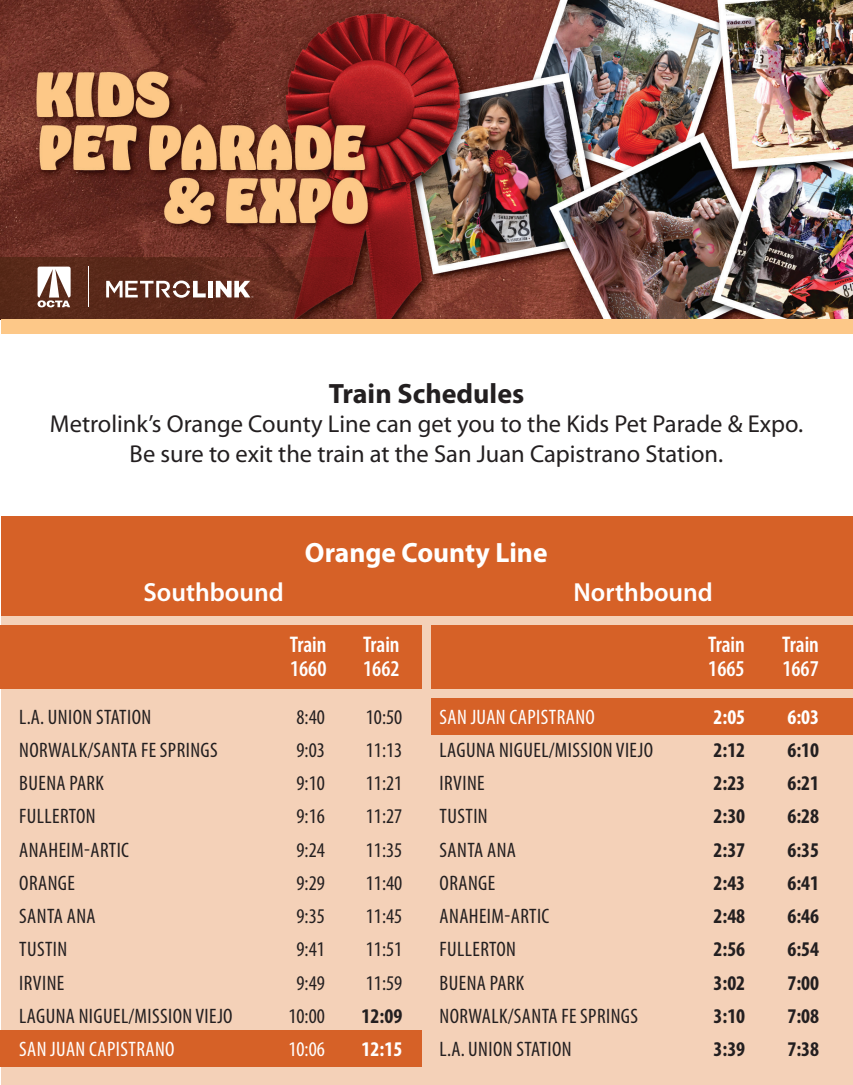
<style>
.page{position:relative;width:853px;height:1085px;background:#fff}
.page>*{position:absolute;margin:0;border:0;box-sizing:border-box;transform-origin:0 0}
.t1{font:700 28px "Myriad Pro";color:#fff}
.t2{font:700 28px "Myriad Pro";color:#231f20}
.t3{font:600 26.25px "Myriad Pro";color:#fff}
.t4{font:24.5px/29.8px "Myriad Pro";color:#231f20;text-align:center}
.t5{font:600 condensed 22.75px/24.5px "Myriad Pro";color:#fff}
.t6{font:condensed 21px "Myriad Pro";letter-spacing:.02em;color:#231f20}
.t7{font:700 condensed 21px "Myriad Pro";color:#231f20}
.t8{font:condensed 21px "Myriad Pro";letter-spacing:.02em;color:#fff}
.t9{font:700 condensed 21px "Myriad Pro";color:#fff}
</style>
<div class="page">
<div style="left:1px;top:527px;width:851px;height:558px;background:#f4d1b8"></div>
<div style="left:1px;top:516px;width:851px;height:100px;background:#d66127"></div>
<div style="left:0;top:625px;width:421px;height:63px;background:#d66127"></div>
<div style="left:431px;top:625px;width:421px;height:63px;background:#d66127"></div>
<div style="left:0;top:1031px;width:421px;height:36px;background:#d66127"></div>
<div style="left:431px;top:698px;width:421px;height:37px;background:#d66127"></div>
<img style="left:0;top:0;width:852px;height:319px">
<div style="left:2px;top:319px;width:850px;height:15px;background:#fdc888"></div>
<svg style="left:0;top:257px;width:381px;height:62px;fill:#5d291a"></svg>
<svg style="left:37px;top:267px;width:34px;height:40px"></svg>
<hr style="left:88px;top:266px;width:1px;height:41px;background:#fff">
<div style="left:208px;top:281px;width:5px;height:16px;background:#fff"></div>
<svg style="left:106px;top:281px;width:100px;height:17px"></svg>
<svg style="left:216px;top:281px;width:37px;height:16px"></svg>
<h1 class="t2" style="left:328px;top:375px;width:197px">Train Schedules</h1>
<p class="t4" style="left:50px;top:409px;width:754px">Metrolink’s Orange County Line can get you to the Kids Pet Parade &amp; Expo.<br>Be sure to exit the train at the San Juan Capistrano Station.</p>
<h1 class="t1" style="left:305px;top:534px;width:244px">Orange County Line</h1>
<p class="t3" style="left:143px;top:576px;width:142px">Southbound</p>
<p class="t3" style="left:573px;top:576px;width:141px">Northbound</p>
<p class="t5" style="left:290px;top:631px;width:38px">Train<br>1660</p>
<p class="t5" style="left:708px;top:631px;width:38px">Train<br>1665</p>
<p class="t5" style="left:363px;top:631px;width:38px">Train<br>1662</p>
<p class="t5" style="left:782px;top:631px;width:38px">Train<br>1667</p>
<p class="t6" style="left:19px;top:704px;width:133px">L.A. UNION STATION</p>
<p class="t6" style="left:296px;top:704px;width:30px">8:40</p>
<p class="t6" style="left:366px;top:704px;width:38px">10:50</p>
<p class="t6" style="left:19px;top:737px;width:200px">NORWALK/SANTA FE SPRINGS</p>
<p class="t6" style="left:296px;top:737px;width:30px">9:03</p>
<p class="t6" style="left:366px;top:737px;width:38px">11:13</p>
<p class="t6" style="left:19px;top:771px;width:86px">BUENA PARK</p>
<p class="t6" style="left:296px;top:771px;width:30px">9:10</p>
<p class="t6" style="left:366px;top:771px;width:38px">11:21</p>
<p class="t6" style="left:19px;top:804px;width:78px">FULLERTON</p>
<p class="t6" style="left:296px;top:804px;width:30px">9:16</p>
<p class="t6" style="left:366px;top:804px;width:38px">11:27</p>
<p class="t6" style="left:19px;top:837px;width:111px">ANAHEIM-ARTIC</p>
<p class="t6" style="left:296px;top:837px;width:30px">9:24</p>
<p class="t6" style="left:366px;top:837px;width:38px">11:35</p>
<p class="t6" style="left:19px;top:870px;width:57px">ORANGE</p>
<p class="t6" style="left:296px;top:870px;width:30px">9:29</p>
<p class="t6" style="left:366px;top:870px;width:38px">11:40</p>
<p class="t6" style="left:19px;top:903px;width:78px">SANTA ANA</p>
<p class="t6" style="left:296px;top:903px;width:30px">9:35</p>
<p class="t6" style="left:366px;top:903px;width:38px">11:45</p>
<p class="t6" style="left:19px;top:937px;width:50px">TUSTIN</p>
<p class="t6" style="left:296px;top:937px;width:30px">9:41</p>
<p class="t6" style="left:366px;top:937px;width:38px">11:51</p>
<p class="t6" style="left:19px;top:970px;width:47px">IRVINE</p>
<p class="t6" style="left:296px;top:970px;width:30px">9:49</p>
<p class="t6" style="left:366px;top:970px;width:38px">11:59</p>
<p class="t6" style="left:19px;top:1003px;width:215px">LAGUNA NIGUEL/MISSION VIEJO</p>
<p class="t6" style="left:288px;top:1003px;width:38px">10:00</p>
<p class="t7" style="left:361px;top:1003px;width:42px">12:09</p>
<p class="t8" style="left:19px;top:1036px;width:157px">SAN JUAN CAPISTRANO</p>
<p class="t8" style="left:288px;top:1036px;width:38px">10:06</p>
<p class="t9" style="left:361px;top:1036px;width:42px">12:15</p>
<p class="t8" style="left:439px;top:704px;width:157px">SAN JUAN CAPISTRANO</p>
<p class="t9" style="left:713px;top:704px;width:33px">2:05</p>
<p class="t9" style="left:787px;top:704px;width:33px">6:03</p>
<p class="t6" style="left:439px;top:737px;width:215px">LAGUNA NIGUEL/MISSION VIEJO</p>
<p class="t7" style="left:713px;top:737px;width:33px">2:12</p>
<p class="t7" style="left:787px;top:737px;width:33px">6:10</p>
<p class="t6" style="left:439px;top:771px;width:47px">IRVINE</p>
<p class="t7" style="left:713px;top:770px;width:33px">2:23</p>
<p class="t7" style="left:787px;top:770px;width:33px">6:21</p>
<p class="t6" style="left:439px;top:804px;width:50px">TUSTIN</p>
<p class="t7" style="left:713px;top:803px;width:33px">2:30</p>
<p class="t7" style="left:787px;top:803px;width:33px">6:28</p>
<p class="t6" style="left:439px;top:837px;width:78px">SANTA ANA</p>
<p class="t7" style="left:713px;top:837px;width:33px">2:37</p>
<p class="t7" style="left:787px;top:837px;width:33px">6:35</p>
<p class="t6" style="left:439px;top:870px;width:57px">ORANGE</p>
<p class="t7" style="left:713px;top:870px;width:33px">2:43</p>
<p class="t7" style="left:787px;top:870px;width:33px">6:41</p>
<p class="t6" style="left:439px;top:903px;width:111px">ANAHEIM-ARTIC</p>
<p class="t7" style="left:713px;top:903px;width:33px">2:48</p>
<p class="t7" style="left:787px;top:903px;width:33px">6:46</p>
<p class="t6" style="left:439px;top:937px;width:78px">FULLERTON</p>
<p class="t7" style="left:713px;top:936px;width:33px">2:56</p>
<p class="t7" style="left:787px;top:936px;width:33px">6:54</p>
<p class="t6" style="left:439px;top:970px;width:86px">BUENA PARK</p>
<p class="t7" style="left:713px;top:969px;width:33px">3:02</p>
<p class="t7" style="left:787px;top:969px;width:33px">7:00</p>
<p class="t6" style="left:439px;top:1003px;width:200px">NORWALK/SANTA FE SPRINGS</p>
<p class="t7" style="left:713px;top:1003px;width:33px">3:10</p>
<p class="t7" style="left:787px;top:1003px;width:33px">7:08</p>
<p class="t6" style="left:439px;top:1036px;width:133px">L.A. UNION STATION</p>
<p class="t7" style="left:713px;top:1036px;width:33px">3:39</p>
<p class="t7" style="left:787px;top:1036px;width:33px">7:38</p>
</div>
